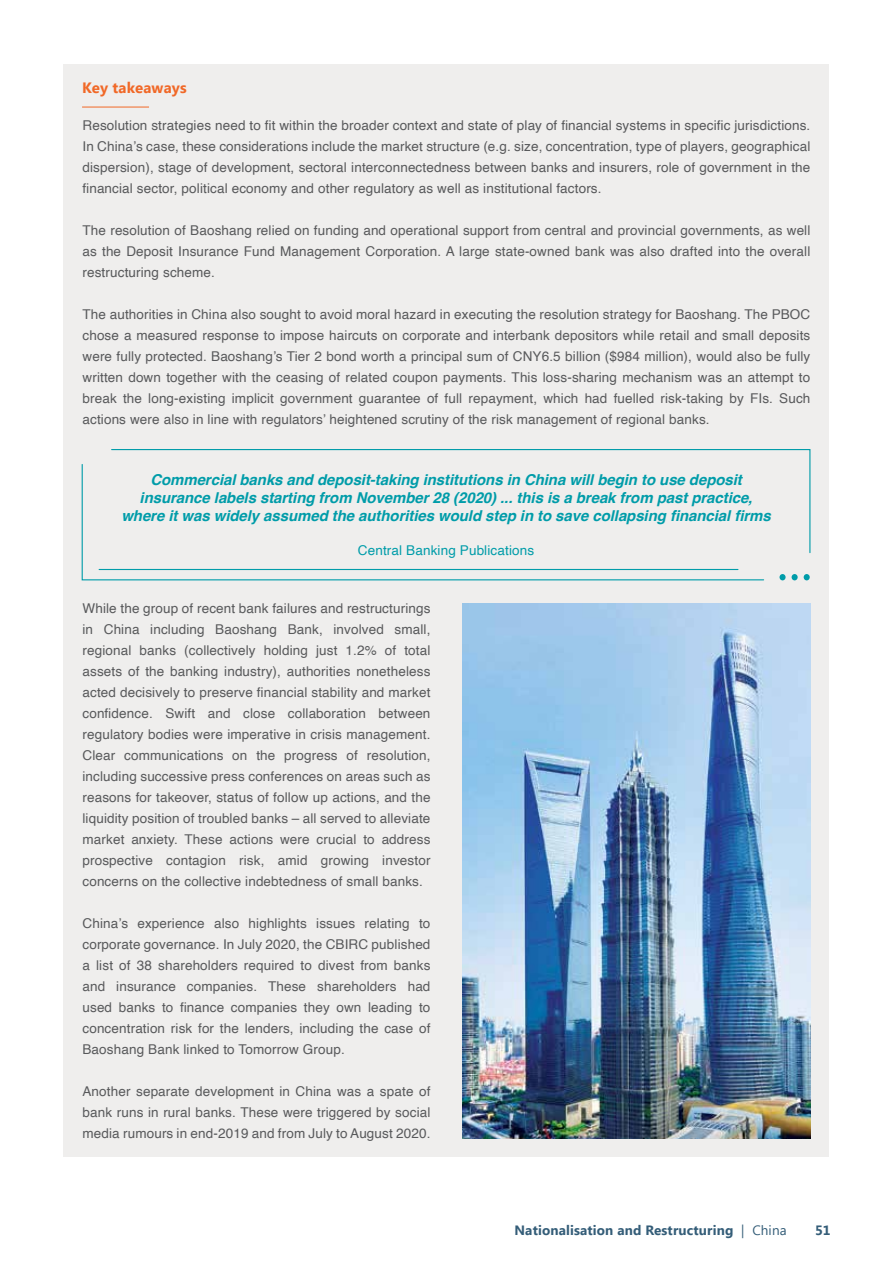
<style>
.page{position:relative;width:893px;height:1263px;background:#fff}
.page>*{position:absolute;margin:0;border:0;box-sizing:border-box;transform-origin:0 0}
.t1{font:italic 700 15px/18px "Helvetica";letter-spacing:-.005em;color:#009ca9;text-align:center}
.t2{font:700 15px "Segoe UI";letter-spacing:.01em;color:#f16827}
.t3{font:13.5px/21px "Helvetica";letter-spacing:.01em;color:#58595b;text-align:justify}
.t4{font:700 13.5px "Segoe UI";letter-spacing:.01em;color:#345d78}
.t5{font:13.5px "Helvetica";letter-spacing:.01em;color:#009ca9}
.s1{font-weight:400}
</style>
<div class="page">
<div style="left:64px;top:64px;width:765px;height:1093px;background:#efeeed"></div>
<hr style="left:82px;top:107px;width:67px;height:1px;background:#f16827">
<img style="left:462px;top:603px;width:348px;height:535px">
<svg style="left:81px;top:464px;width:684px;height:117px"></svg>
<hr style="left:99px;top:569px;width:639px;height:1px;background:#009ca9">
<svg style="left:110px;top:449px;width:701px;height:105px"></svg>
<div style="left:779px;top:574px;width:7px;height:6px;background:#009ca9;border-radius:50%"></div>
<svg style="left:792px;top:574px;width:6px;height:6px"></svg>
<svg style="left:804px;top:574px;width:6px;height:6px"></svg>
<p class="t2" style="left:82px;top:79px;width:106px">Key takeaways</p>
<p class="t3" style="left:82px;top:115px;width:729px">Resolution strategies need to fit within the broader context and state of play of financial systems in specific jurisdictions.<br>In China’s case, these considerations include the market structure (e.g. size, concentration, type of players, geographical dispersion), stage of development, sectoral interconnectedness between banks and insurers, role of government in the financial sector, political economy and other regulatory as well as institutional factors.</p>
<p class="t3" style="left:82px;top:220px;width:729px">The resolution of Baoshang relied on funding and operational support from central and provincial governments, as well as the Deposit Insurance Fund Management Corporation. A large state-owned bank was also drafted into the overall restructuring scheme.</p>
<p class="t3" style="left:82px;top:304px;width:729px">The authorities in China also sought to avoid moral hazard in executing the resolution strategy for Baoshang. The PBOC chose a measured response to impose haircuts on corporate and interbank depositors while retail and small deposits were fully protected. Baoshang’s Tier 2 bond worth a principal sum of CNY6.5 billion ($984 million), would also be fully written down together with the ceasing of related coupon payments. This loss-sharing mechanism was an attempt to break the long-existing implicit government guarantee of full repayment, which had fuelled risk-taking by FIs. Such actions were also in line with regulators’ heightened scrutiny of the risk management of regional banks.</p>
<p class="t1" style="left:121px;top:472px;width:651px">Commercial banks and deposit-taking institutions in China will begin to use deposit insurance labels starting from November 28 (2020) ... this is a break from past practice, where it was widely assumed the authorities would step in to save collapsing financial firms</p>
<p class="t5" style="left:358px;top:540px;width:178px">Central Banking Publications</p>
<p class="t3" style="left:82px;top:598px;width:350px">While the group of recent bank failures and restructurings in China including Baoshang Bank, involved small, regional banks (collectively holding just 1.2% of total assets of the banking industry), authorities nonetheless acted decisively to preserve financial stability and market confidence. Swift and close collaboration between regulatory bodies were imperative in crisis management.<br>Clear communications on the progress of resolution, including successive press conferences on areas such as reasons for takeover, status of follow up actions, and the liquidity position of troubled banks – all served to alleviate market anxiety. These actions were crucial to address prospective contagion risk, amid growing investor concerns on the collective indebtedness of small banks.</p>
<p class="t3" style="left:82px;top:913px;width:350px">China’s experience also highlights issues relating to corporate governance. In July 2020, the CBIRC published a list of 38 shareholders required to divest from banks and insurance companies. These shareholders had used banks to finance companies they own leading to concentration risk for the lenders, including the case of Baoshang Bank linked to Tomorrow Group.</p>
<p class="t3" style="left:82px;top:1081px;width:349px">Another separate development in China was a spate of bank runs in rural banks. These were triggered by social media rumours in end-2019 and from July to August 2020.</p>
<p class="t4" style="left:514px;top:1222px;width:274px">Nationalisation and Restructuring <span class="s1">| China</span></p>
<p class="t4" style="left:815px;top:1222px;width:17px">51</p>
</div>
